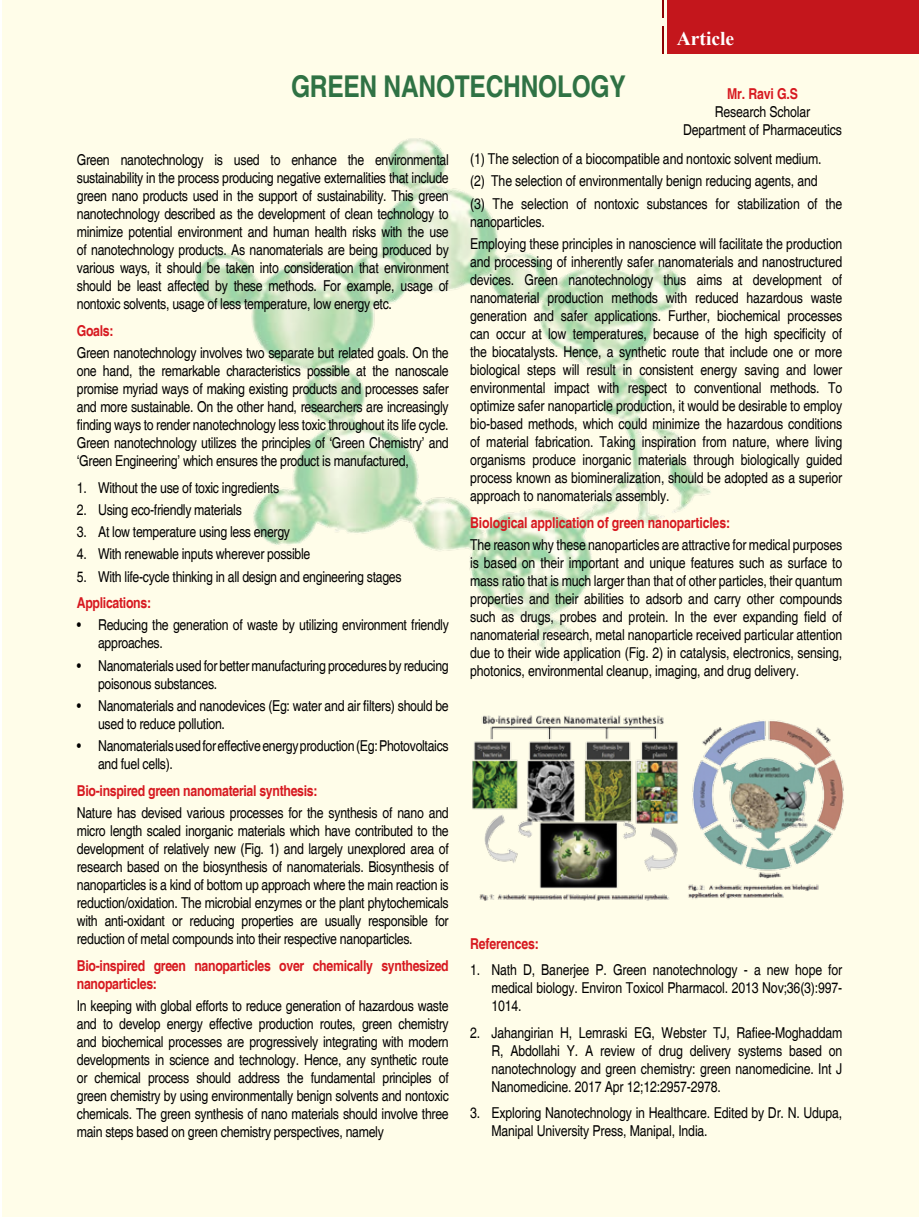
<style>
.page{position:relative;width:919px;height:1217px;background:#fff}
.page>*{position:absolute;margin:0;border:0;box-sizing:border-box;transform-origin:0 0}
.t1{font:700 condensed 30px "Helvetica";letter-spacing:-.01em;color:#2f7244}
.t2{font:700 19.5px "Times New Roman";color:#fff}
.t3{font:condensed 15px/18px "Helvetica";letter-spacing:-.02em;color:#000;text-align:justify}
.t4{font:700 condensed 15px/18px "Helvetica";letter-spacing:-.02em;color:#d71920}
</style>
<div class="page">
<div style="left:2px;top:0;width:916px;height:1216px;background:#fffde9"></div>
<img style="left:195px;top:138px;width:516px;height:536px">
<img style="left:688px;top:720px;width:156px;height:179px">
<img style="left:472px;top:715px;width:206px;height:186px">
<div style="left:667px;top:0;width:251px;height:54px;background:#c4161c"></div>
<svg style="left:662px;top:0;width:1px;height:54px"></svg>
<h1 class="t1" style="left:291px;top:69px;width:336px">GREEN NANOTECHNOLOGY</h1>
<h2 class="t2" style="left:676px;top:25px;width:59px">Article</h2>
<p class="t4" style="left:727px;top:85px;width:72px">Mr. Ravi G.S</p>
<p class="t3" style="left:683px;top:103px;width:160px;text-align:center">Research Scholar<br>Department of Pharmaceutics</p>
<p class="t3" style="left:77px;top:151px;width:373px">Green nanotechnology is used to enhance the environmental sustainability in the process producing negative externalities that include green nano products used in the support of sustainability. This green nanotechnology described as the development of clean technology to minimize potential environment and human health risks with the use of nanotechnology products. As nanomaterials are being produced by various ways, it should be taken into consideration that environment should be least affected by these methods. For example, usage of nontoxic solvents, usage of less temperature, low energy etc.</p>
<p class="t4" style="left:77px;top:321px;width:38px">Goals:</p>
<p class="t3" style="left:77px;top:344px;width:373px">Green nanotechnology involves two separate but related goals. On the one hand, the remarkable characteristics possible at the nanoscale promise myriad ways of making existing products and processes safer and more sustainable. On the other hand, researchers are increasingly finding ways to render nanotechnology less toxic throughout its life cycle.<br>Green nanotechnology utilizes the principles of ‘Green Chemistry’ and ‘Green Engineering’ which ensures the product is manufactured,</p>
<p class="t3" style="left:77px;top:478px;width:204px">1. Without the use of toxic ingredients</p>
<p class="t3" style="left:77px;top:500px;width:166px">2. Using eco-friendly materials</p>
<p class="t3" style="left:77px;top:523px;width:215px">3. At low temperature using less energy</p>
<p class="t3" style="left:77px;top:545px;width:235px">4. With renewable inputs wherever possible</p>
<p class="t3" style="left:77px;top:567px;width:326px">5. With life-cycle thinking in all design and engineering stages</p>
<p class="t4" style="left:77px;top:594px;width:76px">Applications:</p>
<p class="t3" style="left:98px;top:616px;width:352px;text-indent:-21px">• Reducing the generation of waste by utilizing environment friendly approaches.</p>
<p class="t3" style="left:98px;top:656px;width:352px;text-indent:-21px">• Nanomaterials used for better manufacturing procedures by reducing poisonous substances.</p>
<p class="t3" style="left:98px;top:696px;width:352px;text-indent:-21px">• Nanomaterials and nanodevices (Eg: water and air filters) should be used to reduce pollution.</p>
<p class="t3" style="left:98px;top:737px;width:352px;text-indent:-21px">• Nanomaterials used for effective energy production (Eg: Photovoltaics and fuel cells).</p>
<p class="t4" style="left:77px;top:781px;width:242px">Bio-inspired green nanomaterial synthesis:</p>
<p class="t3" style="left:77px;top:803px;width:373px">Nature has devised various processes for the synthesis of nano and micro length scaled inorganic materials which have contributed to the development of relatively new (Fig. 1) and largely unexplored area of research based on the biosynthesis of nanomaterials. Biosynthesis of nanoparticles is a kind of bottom up approach where the main reaction is reduction/oxidation. The microbial enzymes or the plant phytochemicals with anti-oxidant or reducing properties are usually responsible for reduction of metal compounds into their respective nanoparticles.</p>
<p class="t4" style="left:77px;top:956px;width:373px">Bio-inspired green nanoparticles over chemically synthesized nanoparticles:</p>
<p class="t3" style="left:77px;top:996px;width:373px">In keeping with global efforts to reduce generation of hazardous waste and to develop energy effective production routes, green chemistry and biochemical processes are progressively integrating with modern developments in science and technology. Hence, any synthetic route or chemical process should address the fundamental principles of green chemistry by using environmentally benign solvents and nontoxic chemicals. The green synthesis of nano materials should involve three main steps based on green chemistry perspectives, namely</p>
<p class="t3" style="left:470px;top:148px;width:373px;line-height:22.2px;text-align:left">(1) The selection of a biocompatible and nontoxic solvent medium.<br>(2) The selection of environmentally benign reducing agents, and<br>(3) The selection of nontoxic substances for stabilization of the</p>
<p class="t3" style="left:470px;top:210px;width:373px;line-height:22.2px">nanoparticles.<br>Employing these principles in nanoscience will facilitate the production</p>
<p class="t3" style="left:470px;top:253px;width:374px">and processing of inherently safer nanomaterials and nanostructured devices. Green nanotechnology thus aims at development of nanomaterial production methods with reduced hazardous waste generation and safer applications. Further, biochemical processes can occur at low temperatures, because of the high specificity of the biocatalysts. Hence, a synthetic route that include one or more biological steps will result in consistent energy saving and lower environmental impact with respect to conventional methods. To optimize safer nanoparticle production, it would be desirable to employ bio-based methods, which could minimize the hazardous conditions of material fabrication. Taking inspiration from nature, where living organisms produce inorganic materials through biologically guided process known as biomineralization, should be adopted as a superior approach to nanomaterials assembly.</p>
<p class="t4" style="left:470px;top:513px;width:261px">Biological application of green nanoparticles:</p>
<p class="t3" style="left:470px;top:535px;width:374px">The reason why these nanoparticles are attractive for medical purposes is based on their important and unique features such as surface to mass ratio that is much larger than that of other particles, their quantum properties and their abilities to adsorb and carry other compounds such as drugs, probes and protein. In the ever expanding field of nanomaterial research, metal nanoparticle received particular attention due to their wide application (Fig. 2) in catalysis, electronics, sensing, photonics, environmental cleanup, imaging, and drug delivery.</p>
<p class="t4" style="left:470px;top:934px;width:70px">References:</p>
<p class="t3" style="left:491px;top:960px;width:352px;text-indent:-21px">1. Nath D, Banerjee P. Green nanotechnology - a new hope for medical biology. Environ Toxicol Pharmacol. 2013 Nov;36(3):997- 1014.</p>
<p class="t3" style="left:491px;top:1023px;width:352px;text-indent:-21px">2. Jahangirian H, Lemraski EG, Webster TJ, Rafiee-Moghaddam R, Abdollahi Y. A review of drug delivery systems based on nanotechnology and green chemistry: green nanomedicine. Int J Nanomedicine. 2017 Apr 12;12:2957-2978.</p>
<p class="t3" style="left:491px;top:1103px;width:352px;text-indent:-21px">3. Exploring Nanotechnology in Healthcare. Edited by Dr. N. Udupa,<br>Manipal University Press, Manipal, India.</p>
</div>
